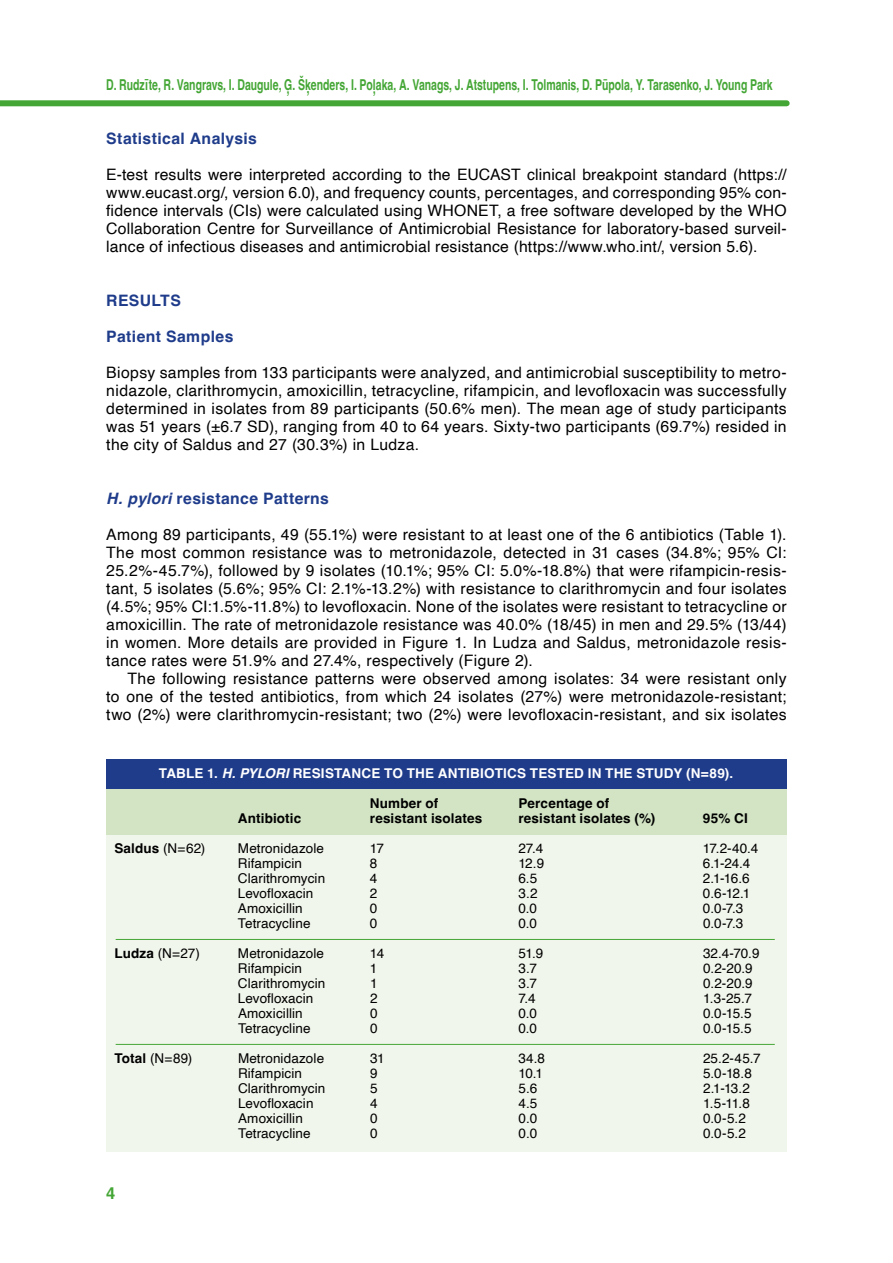
<style>
.page{position:relative;width:893px;height:1263px;background:#fff}
.page>*{position:absolute;margin:0;border:0;box-sizing:border-box;transform-origin:0 0}
.t1{font:700 16.5px "Helvetica";color:#44a635}
.t2{font:15.75px/18px "Helvetica";letter-spacing:.02em;color:#000;text-align:justify}
.t3{font:700 15.75px "Helvetica";letter-spacing:.025em;color:#1f3c8b}
.t4{font:700 15px "Helvetica";letter-spacing:-.005em;color:#44a635;scale:.7 1}
.t5{font:13.5px "Helvetica";letter-spacing:.005em;color:#000}
.t6{font:700 13.5px "Helvetica";letter-spacing:.01em;color:#000}
.t7{font:700 13.5px "Helvetica";letter-spacing:.015em;color:#fff}
.s1{font-style:italic}
.s2{font-weight:400}
.s3{font-weight:700}
</style>
<div class="page">
<div style="left:0;top:100px;width:787px;height:6px;background:#44a635"></div>
<div style="left:106px;top:760px;width:681px;height:29px;background:#1f3c8b"></div>
<div style="left:106px;top:789px;width:681px;height:46px;background:#d3e4c4"></div>
<div style="left:106px;top:835px;width:681px;height:317px;background:#f1f6ec"></div>
<hr style="left:116px;top:939px;width:659px;height:1px;background:#44a635">
<hr style="left:116px;top:1044px;width:659px;height:1px;background:#44a635">
<p class="t4" style="left:106px;top:75px;width:953px">D. Rudzīte, R. Vangravs, I. Daugule, Ģ. Šķenders, I. Poļaka, A. Vanags, J. Atstupens, I. Tolmanis, D. Pūpola, Y. Tarasenko, J. Young Park</p>
<p class="t3" style="left:106px;top:129px;width:152px">Statistical Analysis</p>
<p class="t2" style="left:106px;top:166px;width:682px">E-test results were interpreted according to the EUCAST clinical breakpoint standard (https:// www.eucast.org/, version 6.0), and frequency counts, percentages, and corresponding 95% con&shy;fidence intervals (CIs) were calculated using WHONET, a free software developed by the WHO Collaboration Centre for Surveillance of Antimicrobial Resistance for laboratory-based surveil&shy;lance of infectious diseases and antimicrobial resistance (https://www.who.int/, version 5.6).</p>
<p class="t3" style="left:106px;top:291px;width:76px">RESULTS</p>
<p class="t3" style="left:106px;top:327px;width:129px">Patient Samples</p>
<p class="t2" style="left:106px;top:364px;width:682px">Biopsy samples from 133 participants were analyzed, and antimicrobial susceptibility to metro&shy;nidazole, clarithromycin, amoxicillin, tetracycline, rifampicin, and levofloxacin was successfully determined in isolates from 89 participants (50.6% men). The mean age of study participants was 51 years (±6.7 SD), ranging from 40 to 64 years. Sixty-two participants (69.7%) resided in the city of Saldus and 27 (30.3%) in Ludza.</p>
<p class="t3" style="left:106px;top:489px;width:224px"><span class="s1">H. pylori</span> resistance Patterns</p>
<p class="t2" style="left:106px;top:526px;width:682px">Among 89 participants, 49 (55.1%) were resistant to at least one of the 6 antibiotics (Table 1).<br>The most common resistance was to metronidazole, detected in 31 cases (34.8%; 95% CI:<br>25.2%-45.7%), followed by 9 isolates (10.1%; 95% CI: 5.0%-18.8%) that were rifampicin-resis&shy;tant, 5 isolates (5.6%; 95% CI: 2.1%-13.2%) with resistance to clarithromycin and four isolates (4.5%; 95% CI:1.5%-11.8%) to levofloxacin. None of the isolates were resistant to tetracycline or amoxicillin. The rate of metronidazole resistance was 40.0% (18/45) in men and 29.5% (13/44) in women. More details are provided in Figure 1. In Ludza and Saldus, metronidazole resis&shy;tance rates were 51.9% and 27.4%, respectively (Figure 2).</p>
<p class="t2" style="left:106px;top:670px;width:682px;text-indent:21px">The following resistance patterns were observed among isolates: 34 were resistant only to one of the tested antibiotics, from which 24 isolates (27%) were metronidazole-resistant; two (2%) were clarithromycin-resistant; two (2%) were levofloxacin-resistant, and six isolates</p>
<p class="t7" style="left:159px;top:765px;width:576px">TABLE 1. <span class="s1">H. PYLORI</span> RESISTANCE TO THE ANTIBIOTICS TESTED IN THE STUDY (N=89).</p>
<p class="t6" style="left:370px;top:795px;width:70px">Number of</p>
<p class="t6" style="left:518px;top:795px;width:92px">Percentage of</p>
<p class="t6" style="left:238px;top:810px;width:65px">Antibiotic</p>
<p class="t6" style="left:370px;top:810px;width:114px">resistant isolates</p>
<p class="t6" style="left:518px;top:810px;width:138px">resistant isolates (%)</p>
<p class="t6" style="left:703px;top:810px;width:46px">95% CI</p>
<p class="t6" style="left:114px;top:840px;width:93px">Saldus <span class="s2">(N=62)</span></p>
<p class="t5" style="left:238px;top:838px;width:88px">Metronidazole</p>
<p class="t5" style="left:370px;top:838px;width:16px">17</p>
<p class="t5" style="left:518px;top:838px;width:26px">27.4</p>
<p class="t5" style="left:703px;top:838px;width:57px">17.2-40.4</p>
<p class="t5" style="left:238px;top:853px;width:66px">Rifampicin</p>
<p class="t5" style="left:370px;top:853px;width:9px">8</p>
<p class="t5" style="left:518px;top:853px;width:27px">12.9</p>
<p class="t5" style="left:703px;top:853px;width:49px">6.1-24.4</p>
<p class="t5" style="left:238px;top:868px;width:89px">Clarithromycin</p>
<p class="t5" style="left:370px;top:868px;width:9px">4</p>
<p class="t5" style="left:518px;top:868px;width:20px">6.5</p>
<p class="t5" style="left:703px;top:868px;width:48px">2.1-16.6</p>
<p class="t5" style="left:238px;top:883px;width:77px">Levofloxacin</p>
<p class="t5" style="left:370px;top:883px;width:9px">2</p>
<p class="t5" style="left:518px;top:883px;width:21px">3.2</p>
<p class="t5" style="left:703px;top:883px;width:49px">0.6-12.1</p>
<p class="t5" style="left:238px;top:898px;width:66px">Amoxicillin</p>
<p class="t5" style="left:370px;top:898px;width:9px">0</p>
<p class="t5" style="left:518px;top:898px;width:20px">0.0</p>
<p class="t5" style="left:703px;top:898px;width:42px">0.0-7.3</p>
<p class="t5" style="left:238px;top:913px;width:74px">Tetracycline</p>
<p class="t5" style="left:370px;top:913px;width:9px">0</p>
<p class="t5" style="left:518px;top:913px;width:20px">0.0</p>
<p class="t5" style="left:703px;top:913px;width:42px">0.0-7.3</p>
<p class="t5" style="left:114px;top:943px;width:87px"><span class="s3">Ludza</span> (N=27)</p>
<p class="t5" style="left:238px;top:943px;width:88px">Metronidazole</p>
<p class="t5" style="left:370px;top:943px;width:16px">14</p>
<p class="t5" style="left:518px;top:943px;width:26px">51.9</p>
<p class="t5" style="left:703px;top:943px;width:58px">32.4-70.9</p>
<p class="t5" style="left:238px;top:958px;width:66px">Rifampicin</p>
<p class="t5" style="left:370px;top:958px;width:9px">1</p>
<p class="t5" style="left:518px;top:958px;width:20px">3.7</p>
<p class="t5" style="left:703px;top:958px;width:51px">0.2-20.9</p>
<p class="t5" style="left:238px;top:973px;width:89px">Clarithromycin</p>
<p class="t5" style="left:370px;top:973px;width:9px">1</p>
<p class="t5" style="left:518px;top:973px;width:20px">3.7</p>
<p class="t5" style="left:703px;top:973px;width:51px">0.2-20.9</p>
<p class="t5" style="left:238px;top:988px;width:77px">Levofloxacin</p>
<p class="t5" style="left:370px;top:988px;width:9px">2</p>
<p class="t5" style="left:518px;top:988px;width:19px">7.4</p>
<p class="t5" style="left:703px;top:988px;width:50px">1.3-25.7</p>
<p class="t5" style="left:238px;top:1003px;width:66px">Amoxicillin</p>
<p class="t5" style="left:370px;top:1003px;width:9px">0</p>
<p class="t5" style="left:518px;top:1003px;width:20px">0.0</p>
<p class="t5" style="left:703px;top:1003px;width:50px">0.0-15.5</p>
<p class="t5" style="left:238px;top:1018px;width:74px">Tetracycline</p>
<p class="t5" style="left:370px;top:1018px;width:9px">0</p>
<p class="t5" style="left:519px;top:1018px;width:20px">0.0</p>
<p class="t5" style="left:703px;top:1018px;width:50px">0.0-15.5</p>
<p class="t5" style="left:115px;top:1048px;width:79px"><span class="s3">Total</span> (N=89)</p>
<p class="t5" style="left:238px;top:1048px;width:88px">Metronidazole</p>
<p class="t5" style="left:370px;top:1048px;width:16px">31</p>
<p class="t5" style="left:519px;top:1048px;width:28px">34.8</p>
<p class="t5" style="left:703px;top:1048px;width:59px">25.2-45.7</p>
<p class="t5" style="left:238px;top:1063px;width:66px">Rifampicin</p>
<p class="t5" style="left:370px;top:1063px;width:9px">9</p>
<p class="t5" style="left:519px;top:1063px;width:26px">10.1</p>
<p class="t5" style="left:703px;top:1063px;width:50px">5.0-18.8</p>
<p class="t5" style="left:238px;top:1078px;width:89px">Clarithromycin</p>
<p class="t5" style="left:370px;top:1078px;width:9px">5</p>
<p class="t5" style="left:519px;top:1078px;width:20px">5.6</p>
<p class="t5" style="left:703px;top:1078px;width:48px">2.1-13.2</p>
<p class="t5" style="left:238px;top:1093px;width:77px">Levofloxacin</p>
<p class="t5" style="left:370px;top:1093px;width:9px">4</p>
<p class="t5" style="left:519px;top:1093px;width:20px">4.5</p>
<p class="t5" style="left:703px;top:1093px;width:48px">1.5-11.8</p>
<p class="t5" style="left:238px;top:1108px;width:66px">Amoxicillin</p>
<p class="t5" style="left:370px;top:1108px;width:9px">0</p>
<p class="t5" style="left:519px;top:1108px;width:20px">0.0</p>
<p class="t5" style="left:703px;top:1108px;width:44px">0.0-5.2</p>
<p class="t5" style="left:238px;top:1123px;width:74px">Tetracycline</p>
<p class="t5" style="left:370px;top:1123px;width:9px">0</p>
<p class="t5" style="left:519px;top:1123px;width:20px">0.0</p>
<p class="t5" style="left:703px;top:1123px;width:44px">0.0-5.2</p>
<p class="t1" style="left:106px;top:1183px;width:11px">4</p>
</div>
